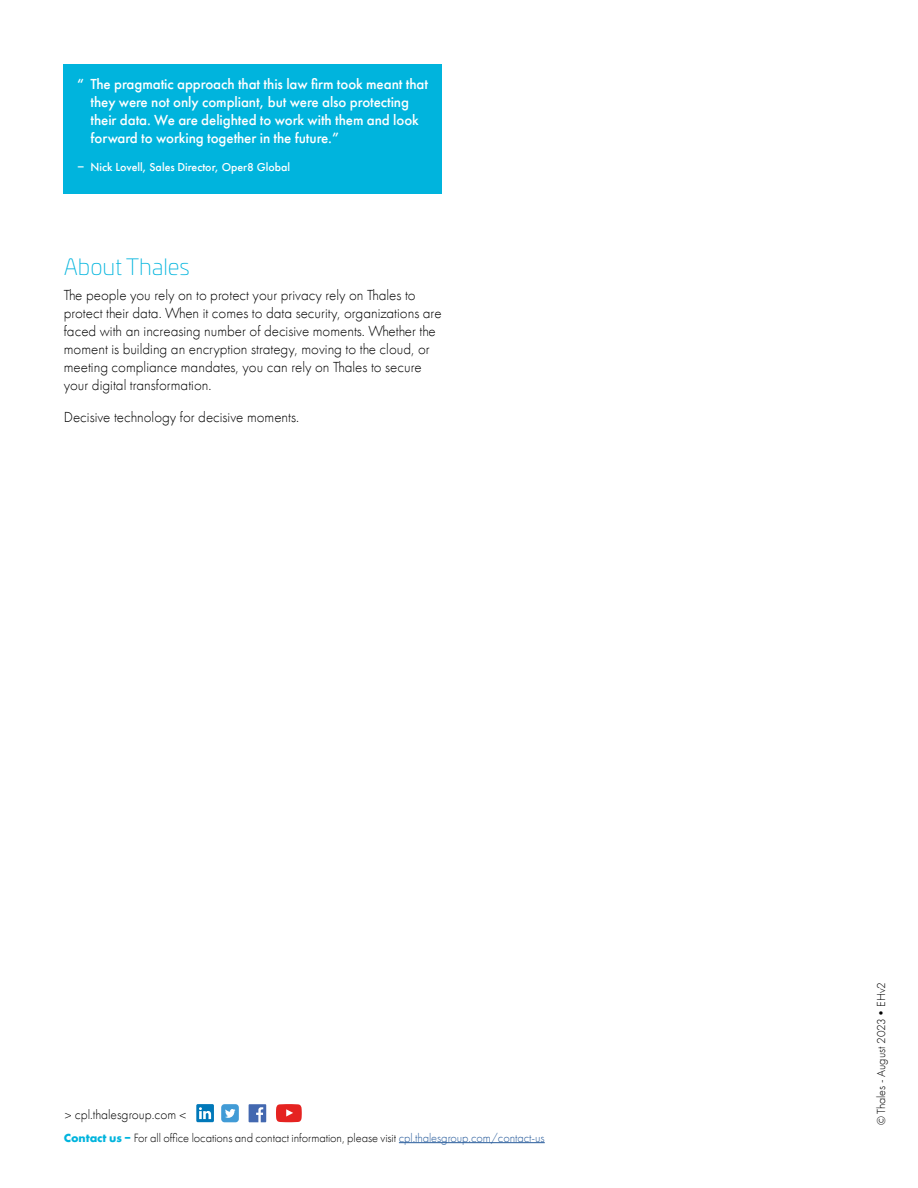
<style>
.page{position:relative;width:918px;height:1188px;background:#fff}
.page>*{position:absolute;margin:0;border:0;box-sizing:border-box;transform-origin:0 0}
.t1{font:200 22.5px "Univia Pro";color:#00b4dd}
.t2{font:300 15px/18px "Futura PT";color:#000}
.t3{font:500 15px/18px "Futura PT";letter-spacing:-.005em;color:#fff}
.t4{font:300 13.5px "Futura PT";color:#000}
.t5{font:300 12.3px "Futura PT";letter-spacing:-.005em;color:#000}
.t6{font:500 12px "Futura PT";color:#fff}
.t7{font:300 12px "Futura PT";color:#000}
.s1{font-weight:700;color:#00b4dd}
.s2{color:#275b9b}
</style>
<div class="page">
<hr style="left:399px;top:1142px;width:146px;height:1px;background:#275b9b">
<svg style="left:221px;top:1104px;width:18px;height:18px"></svg>
<svg style="left:249px;top:1104px;width:17px;height:18px"></svg>
<svg style="left:196px;top:1104px;width:18px;height:18px"></svg>
<svg style="left:276px;top:1104px;width:26px;height:18px"></svg>
<div style="left:64px;top:64px;width:378px;height:129px;background:#00b4dd"></div>
<p class="t3" style="left:91px;top:75px;width:339px;text-indent:-14px">“ The pragmatic approach that this law firm took meant that they were not only compliant, but were also protecting their data. We are delighted to work with them and look forward to working together in the future.”</p>
<p class="t6" style="left:77px;top:160px;width:215px">– Nick Lovell, Sales Director, Oper8 Global</p>
<h1 class="t1" style="left:64px;top:251px;width:128px">About Thales</h1>
<p class="t2" style="left:64px;top:286px;width:379px">The people you rely on to protect your privacy rely on Thales to protect their data. When it comes to data security, organizations are faced with an increasing number of decisive moments. Whether the moment is building an encryption strategy, moving to the cloud, or meeting compliance mandates, you can rely on Thales to secure your digital transformation.</p>
<p class="t2" style="left:64px;top:408px;width:237px">Decisive technology for decisive moments.</p>
<p class="t4" style="left:65px;top:1107px;width:123px">&gt; cpl.thalesgroup.com &lt;</p>
<p class="t5" style="left:64px;top:1131px;width:482px"><span class="s1">Contact us –</span> For all office locations and contact information, please visit <span class="s2">cpl.thalesgroup.com/contact-us</span></p>
<p class="t7" style="left:874px;top:1125px;width:145px;rotate:-90deg">© Thales - August 2023•EHv2</p>
</div>
